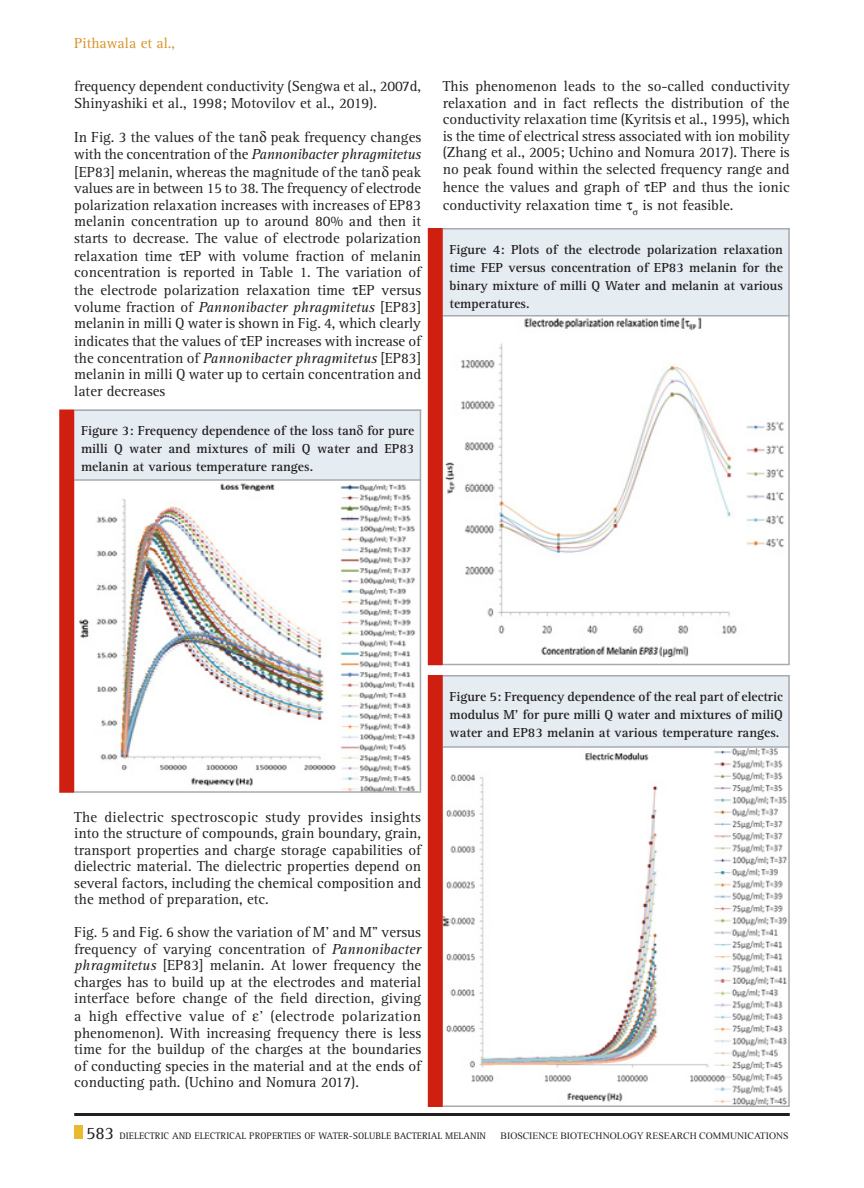
<style>
.page{position:relative;width:864px;height:1188px;background:#fff}
.page>*{position:absolute;margin:0;border:0;box-sizing:border-box;transform-origin:0 0}
.Body_text{font:15px/16.5px "Rotis Serif Std";color:#231f20;text-align:justify}
.Body_text-2{font:15px "Rotis Serif Std";color:#d69429}
.Body_text-3{font:700 13.5px/18px "Rotis Serif Std";color:#231f20;text-align:justify}
.t1{font:9.75px "Rotis Serif Std";color:#231f20}
.t2{font:9.75px "Times New Roman";color:#231f20}
.s1{font-style:italic}
.s2{font-size:18px}
</style>
<div class="page">
<img style="left:74px;top:481px;width:346px;height:310px">
<div style="left:74px;top:410px;width:347px;height:70px;background:#e5ecf2"></div>
<hr style="left:74px;top:479px;width:347px;height:2px;background:#a8aaad">
<hr style="left:74px;top:410px;width:347px;height:1px;background:#a8aaad">
<hr style="left:74px;top:791px;width:347px;height:2px;background:#a8aaad">
<hr style="left:420px;top:410px;width:1px;height:381px;background:#a8aaad">
<div style="left:59px;top:410px;width:15px;height:383px;background:#ce1f10"></div>
<img style="left:443px;top:316px;width:345px;height:348px">
<div style="left:443px;top:228px;width:347px;height:87px;background:#e5ecf2"></div>
<hr style="left:443px;top:664px;width:347px;height:1px;background:#a8aaad">
<hr style="left:443px;top:315px;width:347px;height:1px;background:#a8aaad">
<hr style="left:443px;top:228px;width:347px;height:2px;background:#a8aaad">
<hr style="left:788px;top:228px;width:2px;height:436px;background:#a8aaad">
<div style="left:428px;top:228px;width:15px;height:437px;background:#ce1f10"></div>
<img style="left:443px;top:748px;width:345px;height:358px">
<div style="left:443px;top:675px;width:347px;height:71px;background:#e5ecf2"></div>
<hr style="left:443px;top:746px;width:347px;height:2px;background:#a8aaad">
<hr style="left:443px;top:675px;width:347px;height:1px;background:#a8aaad">
<hr style="left:443px;top:1106px;width:347px;height:1px;background:#a8aaad">
<hr style="left:788px;top:676px;width:2px;height:430px;background:#a8aaad">
<div style="left:428px;top:675px;width:15px;height:432px;background:#ce1f10"></div>
<div style="left:74px;top:1125px;width:9px;height:14px;background:#eaba2e"></div>
<hr style="left:74px;top:1113px;width:716px;height:3px;background:#231f20">
<p class="Body_text-2" style="left:74px;top:34px;width:102px">Pithawala et al.,</p>
<p class="Body_text" style="left:74px;top:79px;width:348px">frequency dependent conductivity (Sengwa et al., 2007d,<br>Shinyashiki et al., 1998; Motovilov et al., 2019).</p>
<p class="Body_text" style="left:74px;top:130px;width:349px">In Fig. 3 the values of the tan peak frequency changes with the concentration of the <span class="s1">Pannonibacter phragmitetus</span></p>
<p class="Body_text" style="left:74px;top:164px;width:348px">[EP83] melanin, whereas the magnitude of the tan peak values are in between 15 to 38. The frequency of electrode polarization relaxation increases with increases of EP83 melanin concentration up to around 80% and then it starts to decrease. The value of electrode polarization</p>
<p class="Body_text" style="left:74px;top:248px;width:348px">relaxation time ▼EP with volume fraction of melanin concentration is reported in Table 1. The variation of</p>
<p class="Body_text" style="left:74px;top:283px;width:348px">the electrode polarization relaxation time ▼EP versus volume fraction of <span class="s1">Pannonibacter phragmitetus</span> [EP83] melanin in milli Q water is shown in Fig. 4, which clearly</p>
<p class="Body_text" style="left:74px;top:334px;width:349px">indicates that the values of ▼EP increases with increase of the concentration of <span class="s1">Pannonibacter phragmitetus</span> [EP83] melanin in milli Q water up to certain concentration and later decreases</p>
<p class="Body_text-3" style="left:81px;top:422px;width:335px">Figure 3: Frequency dependence of the loss tan for pure milli Q water and mixtures of mili Q water and EP83 melanin at various temperature ranges.</p>
<p class="Body_text" style="left:443px;top:79px;width:349px">This phenomenon leads to the so-called conductivity relaxation and in fact reflects the distribution of the conductivity relaxation time (Kyritsis et al., 1995), which is the time of electrical stress associated with ion mobility (Zhang et al., 2005; Uchino and Nomura 2017). There is no peak found within the selected frequency range and</p>
<p class="Body_text" style="left:443px;top:178px;width:348px;line-height:18px">hence the values and graph of ▼EP and thus the ionic conductivity relaxation time ▼▲ is not feasible.</p>
<p class="Body_text-3" style="left:450px;top:240px;width:335px">Figure 4: Plots of the electrode polarization relaxation time FEP versus concentration of EP83 melanin for the binary mixture of milli Q Water and melanin at various temperatures.</p>
<p class="Body_text-3" style="left:450px;top:687px;width:335px">Figure 5: Frequency dependence of the real part of electric modulus M' for pure milli Q water and mixtures of miliQ water and EP83 melanin at various temperature ranges.</p>
<p class="Body_text" style="left:74px;top:809px;width:348px">The dielectric spectroscopic study provides insights into the structure of compounds, grain boundary, grain, transport properties and charge storage capabilities of dielectric material. The dielectric properties depend on several factors, including the chemical composition and the method of preparation, etc.</p>
<p class="Body_text" style="left:74px;top:925px;width:349px">Fig. 5 and Fig. 6 show the variation of M' and M" versus frequency of varying concentration of <span class="s1">Pannonibacter phragmitetus</span> [EP83] melanin. At lower frequency the charges has to build up at the electrodes and material interface before change of the field direction, giving</p>
<p class="Body_text" style="left:74px;top:1009px;width:348px">a high effective value of ' (electrode polarization phenomenon). With increasing frequency there is less time for the buildup of the charges at the boundaries of conducting species in the material and at the ends of conducting path. (Uchino and Nomura 2017).</p>
<p class="t1" style="left:86px;top:1130px;width:49px"><span class="s2">583</span> Dielectr</p>
<p class="t1" style="left:161px;top:1130px;width:46px">ic and Electr</p>
<p class="t1" style="left:226px;top:1130px;width:10px">ical</p>
<p class="t1" style="left:249px;top:1130px;width:24px">Propert</p>
<p class="t1" style="left:288px;top:1130px;width:38px">ies of Water</p>
<p class="t1" style="left:349px;top:1130px;width:52px">-Soluble Bacter</p>
<p class="t1" style="left:428px;top:1130px;width:60px">ial Melanin</p>
<p class="t2" style="left:501px;top:1129px;width:290px">BIOSCIENCE BIOTECHNOLOGY RESEARCH COMMUNICATIONS</p>
</div>
